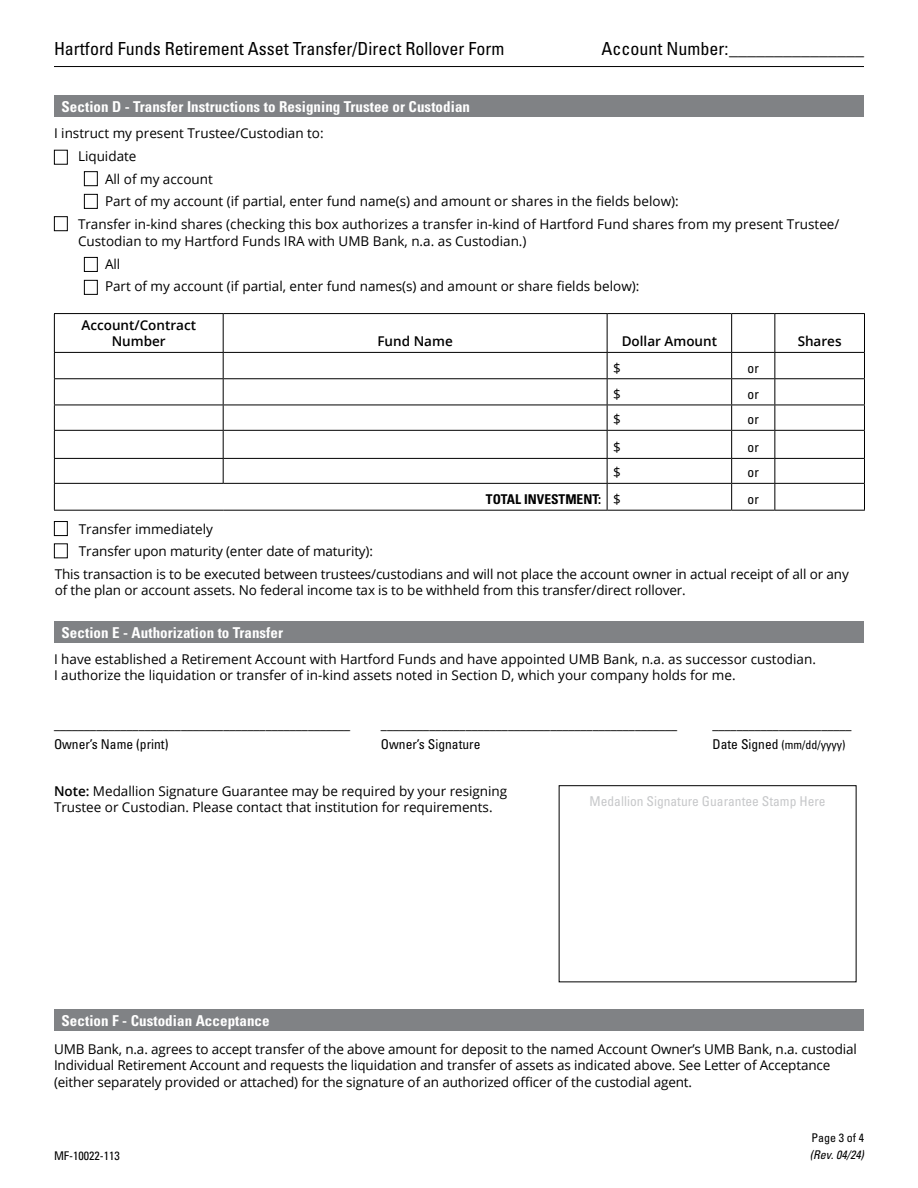
<style>
.page{position:relative;width:918px;height:1188px;background:#fff}
.page>*{position:absolute;margin:0;border:0;box-sizing:border-box;transform-origin:0 0}
.t1{font:condensed 18px "Univers";color:#000}
.t2{font:700 condensed 15px "Univers";letter-spacing:.005em;color:#fff}
.t3{font:13.5px/16.5px "Open Sans";color:#000}
.t4{font:600 13.5px/16.5px "Open Sans";color:#000;text-align:center}
.t5{font:condensed 13.5px "Univers";color:#000}
.t6{font:condensed 13.5px "Univers";color:#c7c8ca}
.t7{font:700 condensed 13.5px "Univers";color:#000}
.t8{font:condensed 12px "Univers";color:#000}
.t9{font:italic condensed 12px "Univers";color:#000}
.s1{font-family:"Open Sans";font-weight:400;font-stretch:normal}
.s2{font-size:13.5px}
.s3{font-weight:600}
</style>
<div class="page">
<hr style="left:54px;top:66px;width:810px;height:1px;background:#000">
<div style="left:54px;top:95px;width:810px;height:22px;background:#808285"></div>
<div style="left:54px;top:150px;width:14px;height:15px;border:1px solid #000"></div>
<div style="left:84px;top:194px;width:14px;height:15px;border:1px solid #000"></div>
<div style="left:54px;top:216px;width:14px;height:15px;border:1px solid #000"></div>
<div style="left:84px;top:280px;width:14px;height:15px;border:1px solid #000"></div>
<div style="left:84px;top:171px;width:14px;height:15px;border:1px solid #000"></div>
<div style="left:84px;top:257px;width:14px;height:15px;border:1px solid #000"></div>
<hr style="left:54px;top:313px;width:169px;height:1px;background:#000">
<hr style="left:54px;top:314px;width:1px;height:38px;background:#000">
<hr style="left:223px;top:313px;width:384px;height:1px;background:#000">
<hr style="left:223px;top:314px;width:1px;height:38px;background:#000">
<hr style="left:607px;top:313px;width:125px;height:1px;background:#000">
<hr style="left:607px;top:314px;width:1px;height:38px;background:#000">
<hr style="left:732px;top:313px;width:43px;height:1px;background:#000">
<hr style="left:731px;top:314px;width:1px;height:38px;background:#000">
<hr style="left:775px;top:313px;width:90px;height:1px;background:#000">
<hr style="left:774px;top:314px;width:1px;height:38px;background:#000">
<hr style="left:864px;top:314px;width:1px;height:38px;background:#000">
<hr style="left:54px;top:352px;width:169px;height:1px;background:#000">
<hr style="left:223px;top:352px;width:384px;height:1px;background:#000">
<hr style="left:607px;top:352px;width:125px;height:1px;background:#000">
<hr style="left:732px;top:352px;width:43px;height:1px;background:#000">
<hr style="left:775px;top:352px;width:90px;height:1px;background:#000">
<hr style="left:54px;top:378px;width:169px;height:1px;background:#000">
<hr style="left:223px;top:378px;width:384px;height:1px;background:#000">
<hr style="left:607px;top:378px;width:125px;height:1px;background:#000">
<hr style="left:732px;top:378px;width:43px;height:1px;background:#000">
<hr style="left:775px;top:378px;width:90px;height:1px;background:#000">
<hr style="left:54px;top:405px;width:169px;height:1px;background:#000">
<hr style="left:223px;top:405px;width:384px;height:1px;background:#000">
<hr style="left:607px;top:405px;width:125px;height:1px;background:#000">
<hr style="left:732px;top:405px;width:43px;height:1px;background:#000">
<hr style="left:775px;top:405px;width:90px;height:1px;background:#000">
<hr style="left:54px;top:430px;width:169px;height:1px;background:#000">
<hr style="left:223px;top:430px;width:384px;height:1px;background:#000">
<hr style="left:607px;top:430px;width:125px;height:1px;background:#000">
<hr style="left:732px;top:430px;width:43px;height:1px;background:#000">
<hr style="left:775px;top:430px;width:90px;height:1px;background:#000">
<hr style="left:54px;top:458px;width:169px;height:1px;background:#000">
<hr style="left:223px;top:458px;width:384px;height:1px;background:#000">
<svg style="left:223px;top:353px;width:1px;height:130px"></svg>
<hr style="left:607px;top:458px;width:125px;height:1px;background:#000">
<hr style="left:732px;top:458px;width:43px;height:1px;background:#000">
<hr style="left:775px;top:458px;width:90px;height:1px;background:#000">
<hr style="left:54px;top:483px;width:169px;height:1px;background:#000">
<svg style="left:54px;top:353px;width:1px;height:157px"></svg>
<hr style="left:223px;top:483px;width:384px;height:1px;background:#000">
<hr style="left:607px;top:483px;width:125px;height:1px;background:#000">
<svg style="left:607px;top:353px;width:1px;height:157px"></svg>
<hr style="left:732px;top:483px;width:43px;height:1px;background:#000">
<svg style="left:731px;top:353px;width:1px;height:157px"></svg>
<hr style="left:775px;top:483px;width:90px;height:1px;background:#000">
<svg style="left:774px;top:353px;width:1px;height:157px"></svg>
<svg style="left:864px;top:353px;width:1px;height:157px"></svg>
<hr style="left:54px;top:510px;width:169px;height:1px;background:#000">
<hr style="left:223px;top:510px;width:384px;height:1px;background:#000">
<hr style="left:607px;top:510px;width:125px;height:1px;background:#000">
<hr style="left:732px;top:510px;width:43px;height:1px;background:#000">
<hr style="left:775px;top:510px;width:90px;height:1px;background:#000">
<div style="left:54px;top:521px;width:14px;height:15px;border:1px solid #000"></div>
<div style="left:54px;top:543px;width:14px;height:15px;border:1px solid #000"></div>
<div style="left:54px;top:621px;width:810px;height:21px;background:#808285"></div>
<div style="left:559px;top:785px;width:297px;height:197px;border:1px solid #000"></div>
<div style="left:54px;top:1009px;width:810px;height:21px;background:#808285"></div>
<h1 class="t1" style="left:54px;top:37px;width:452px">Hartford Funds Retirement Asset Transfer/Direct Rollover Form</h1>
<h1 class="t1" style="left:602px;top:37px;width:264px">Account Number:_______________</h1>
<p class="t2" style="left:62px;top:97px;width:410px">Section D - Transfer Instructions to Resigning Trustee or Custodian</p>
<p class="t3" style="left:54px;top:124px;width:271px">I instruct my present Trustee/Custodian to:</p>
<p class="t3" style="left:78px;top:148px;width:60px">Liquidate</p>
<p class="t3" style="left:105px;top:171px;width:109px">All of my account</p>
<p class="t3" style="left:78px;top:189px;width:763px;line-height:23.2px;text-indent:27px">Part of my account (if partial, enter fund name(s) and amount or shares in the fields below):<br>Transfer in-kind shares (checking this box authorizes a transfer in-kind of Hartford Fund shares from my present Trustee/</p>
<p class="t3" style="left:105px;top:229px;width:423px;line-height:23.2px;text-indent:-27px">Custodian to my Hartford Funds IRA with UMB Bank, n.a. as Custodian.)<br>All</p>
<p class="t3" style="left:105px;top:278px;width:536px">Part of my account (if partial, enter fund names(s) and amount or share fields below):</p>
<p class="t4" style="left:81px;top:316px;width:116px">Account/Contract<br>Number</p>
<p class="t4" style="left:377px;top:333px;width:77px">Fund Name</p>
<p class="t4" style="left:622px;top:333px;width:97px">Dollar Amount</p>
<p class="t4" style="left:798px;top:333px;width:45px">Shares</p>
<p class="t3" style="left:613px;top:359px;width:9px">$</p>
<p class="t5" style="left:748px;top:359px;width:13px">or</p>
<p class="t3" style="left:613px;top:385px;width:9px">$</p>
<p class="t5" style="left:748px;top:386px;width:13px">or</p>
<p class="t3" style="left:613px;top:411px;width:9px">$</p>
<p class="t5" style="left:748px;top:411px;width:13px">or</p>
<p class="t3" style="left:613px;top:439px;width:9px">$</p>
<p class="t5" style="left:748px;top:439px;width:13px">or</p>
<p class="t3" style="left:613px;top:464px;width:9px">$</p>
<p class="t5" style="left:748px;top:464px;width:13px">or</p>
<p class="t7" style="left:486px;top:491px;width:136px">TOTAL INVESTMENT: <span class="s1">$</span></p>
<p class="t5" style="left:748px;top:491px;width:13px">or</p>
<p class="t3" style="left:79px;top:517px;width:296px;line-height:21.9px">Transfer immediately<br>Transfer upon maturity (enter date of maturity):</p>
<p class="t3" style="left:55px;top:565px;width:796px">This transaction is to be executed between trustees/custodians and will not place the account owner in actual receipt of all or any of the plan or account assets. No federal income tax is to be withheld from this transfer/direct rollover.</p>
<p class="t2" style="left:62px;top:623px;width:223px">Section E - Authorization to Transfer</p>
<p class="t3" style="left:54px;top:650px;width:763px">I have established a Retirement Account with Hartford Funds and have appointed UMB Bank, n.a. as successor custodian.<br>I authorize the liquidation or transfer of in-kind assets noted in Section D, which your company holds for me.</p>
<p class="t3" style="left:54px;top:715px;width:298px">_________________________________________________</p>
<p class="t3" style="left:381px;top:715px;width:298px">_________________________________________________</p>
<p class="t3" style="left:713px;top:715px;width:141px">_______________________</p>
<p class="t5" style="left:54px;top:736px;width:116px">Owner’s Name (print)</p>
<p class="t5" style="left:381px;top:736px;width:101px">Owner’s Signature</p>
<p class="t8" style="left:713px;top:737px;width:134px"><span class="s2">Date Signed</span> (mm/dd/yyyy)</p>
<p class="t3" style="left:54px;top:782px;width:455px"><span class="s3">Note:</span> Medallion Signature Guarantee may be required by your resigning<br>Trustee or Custodian. Please contact that institution for requirements.</p>
<p class="t6" style="left:590px;top:792px;width:238px">Medallion Signature Guarantee Stamp Here</p>
<p class="t2" style="left:62px;top:1011px;width:210px">Section F - Custodian Acceptance</p>
<p class="t3" style="left:54px;top:1040px;width:805px">UMB Bank, n.a. agrees to accept transfer of the above amount for deposit to the named Account Owner’s UMB Bank, n.a. custodial<br>Individual Retirement Account and requests the liquidation and transfer of assets as indicated above. See Letter of Acceptance (either separately provided or attached) for the signature of an authorized officer of the custodial agent.</p>
<p class="t8" style="left:811px;top:1130px;width:54px">Page 3 of 4</p>
<p class="t8" style="left:54px;top:1148px;width:67px">MF-10022-113</p>
<p class="t9" style="left:810px;top:1147px;width:56px">(Rev. 04/24)</p>
</div>
